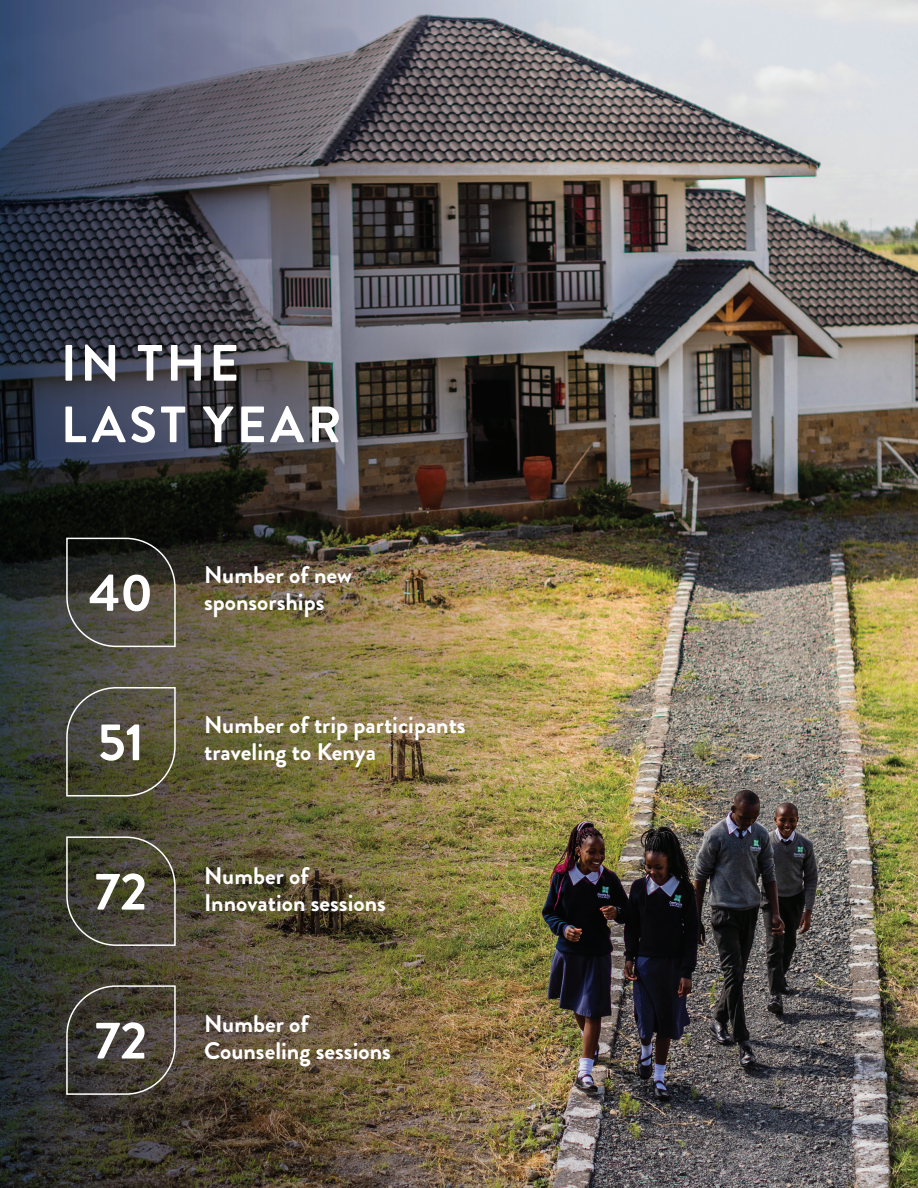
<style>
.page{position:relative;width:918px;height:1188px;background:#fff}
.page>*{position:absolute;margin:0;border:0;box-sizing:border-box;transform-origin:0 0}
.t1{font:700 52.5px "Brandon Grotesque";color:#fff}
.t2{font:700 51px "Brandon Grotesque";letter-spacing:.07em;color:#fff}
.t3{font:700 24px "Brandon Grotesque";color:#fff}
</style>
<div class="page">
<img style="left:698px;top:0;width:220px;height:1188px">
<img style="left:0;top:0;width:698px;height:1188px">
<svg style="left:65px;top:537px;width:111px;height:111px"></svg>
<svg style="left:65px;top:686px;width:111px;height:111px"></svg>
<svg style="left:65px;top:836px;width:111px;height:111px"></svg>
<svg style="left:65px;top:985px;width:111px;height:111px"></svg>
<p class="t2" style="left:61px;top:328px;width:180px">IN THE</p>
<p class="t2" style="left:61px;top:389px;width:282px">LAST YEAR</p>
<p class="t1" style="left:89px;top:556px;width:66px">40</p>
<p class="t1" style="left:98px;top:705px;width:48px">51</p>
<p class="t1" style="left:95px;top:855px;width:54px">72</p>
<p class="t1" style="left:95px;top:1004px;width:54px">72</p>
<p class="t3" style="left:204px;top:558px;width:149px">Number of new</p>
<p class="t3" style="left:204px;top:585px;width:122px">sponsorships</p>
<p class="t3" style="left:204px;top:708px;width:263px">Number of trip participants</p>
<p class="t3" style="left:204px;top:735px;width:174px">traveling to Kenya</p>
<p class="t3" style="left:204px;top:859px;width:106px">Number of</p>
<p class="t3" style="left:204px;top:886px;width:183px">Innovation sessions</p>
<p class="t3" style="left:204px;top:1007px;width:106px">Number of</p>
<p class="t3" style="left:204px;top:1034px;width:188px">Counseling sessions</p>
</div>
